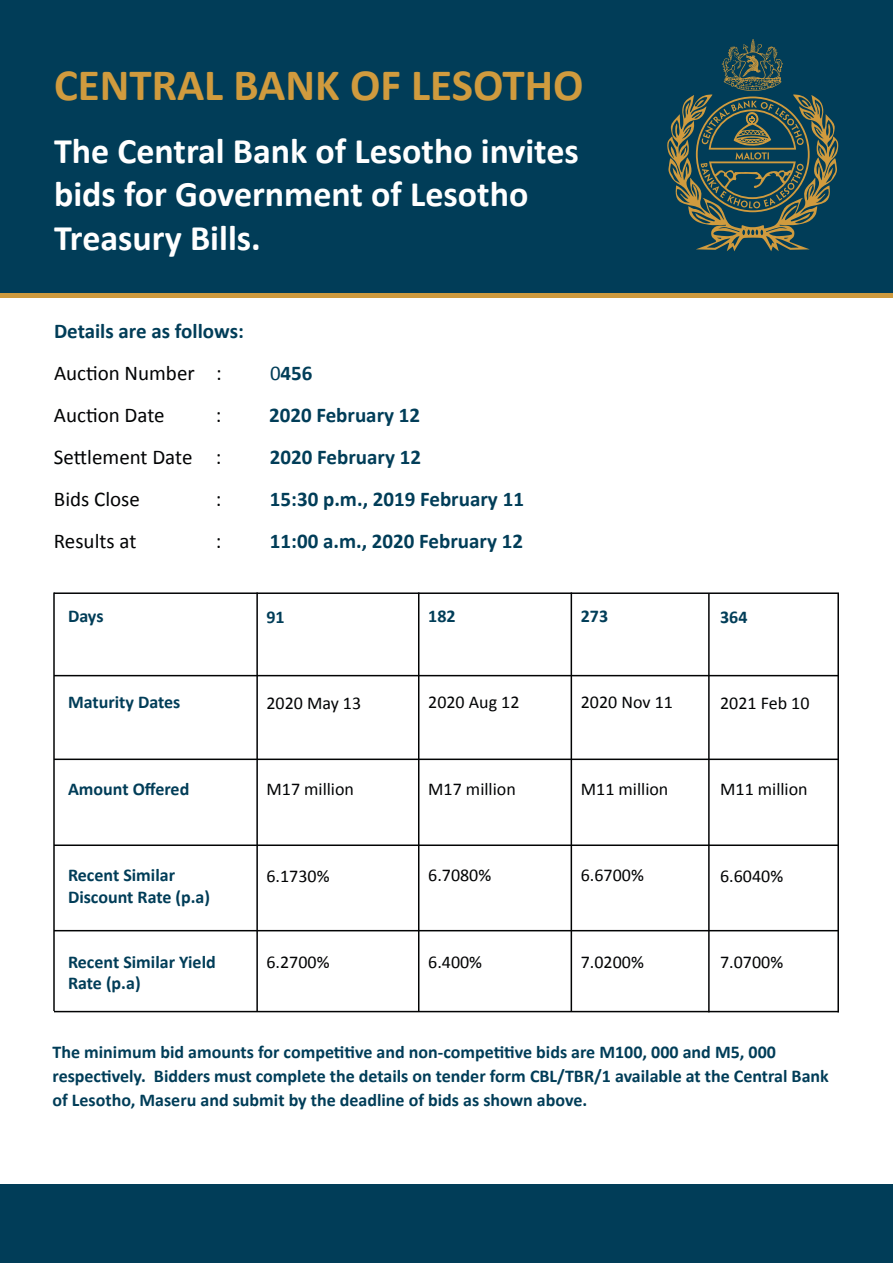
<style>
.page{position:relative;width:893px;height:1263px;background:#fff}
.page>*{position:absolute;margin:0;border:0;box-sizing:border-box;transform-origin:0 0}
.t1{font:700 45px "Calibri";color:#d09b3e}
.t2{font:700 36px/43.2px "Calibri";color:#fff}
.t3{font:700 21px "Calibri";color:#013d58}
.t4{font:21px "Calibri";color:#020304}
.t5{font:700 18px/24px "Calibri";color:#013d58}
.t6{font:18px "Calibri";color:#020304}
.s1{font-weight:400}
</style>
<div class="page">
<div style="left:0;top:0;width:893px;height:293px;background:#013d58"></div>
<svg style="left:667px;top:39px;width:172px;height:212px"></svg>
<div style="left:0;top:293px;width:893px;height:5px;background:#ce9a3e"></div>
<hr style="left:54px;top:592px;width:785px;height:2px;background:#020304">
<hr style="left:54px;top:675px;width:784px;height:1px;background:#020304">
<hr style="left:54px;top:758px;width:785px;height:2px;background:#020304">
<hr style="left:54px;top:844px;width:785px;height:2px;background:#020304">
<hr style="left:54px;top:930px;width:785px;height:1px;background:#020304">
<hr style="left:54px;top:1011px;width:785px;height:1px;background:#020304">
<hr style="left:53px;top:592px;width:2px;height:419px;background:#020304">
<hr style="left:256px;top:592px;width:2px;height:419px;background:#020304">
<hr style="left:418px;top:592px;width:1px;height:419px;background:#020304">
<hr style="left:571px;top:592px;width:1px;height:419px;background:#020304">
<hr style="left:708px;top:594px;width:2px;height:418px;background:#020304">
<hr style="left:837px;top:594px;width:2px;height:418px;background:#020304">
<div style="left:0;top:1184px;width:893px;height:79px;background:#013d58"></div>
<h1 class="t1" style="left:54px;top:57px;width:531px">CENTRAL BANK OF LESOTHO</h1>
<h2 class="t2" style="left:54px;top:128px;width:526px">The Central Bank of Lesotho invites bids for Government of Lesotho<br>Treasury Bills.</h2>
<p class="t3" style="left:54px;top:317px;width:191px">Details are as follows:</p>
<p class="t4" style="left:54px;top:359px;width:169px">Auction Number :</p>
<p class="t3" style="left:270px;top:359px;width:44px"><span class="s1">0</span>456</p>
<p class="t4" style="left:54px;top:401px;width:112px">Auction Date</p>
<p class="t4" style="left:216px;top:401px;width:7px">:</p>
<p class="t3" style="left:269px;top:401px;width:153px">2020 February 12</p>
<p class="t4" style="left:54px;top:443px;width:169px">Settlement Date :</p>
<p class="t3" style="left:270px;top:443px;width:153px">2020 February 12</p>
<p class="t4" style="left:54px;top:485px;width:87px">Bids Close</p>
<p class="t4" style="left:216px;top:485px;width:7px">:</p>
<p class="t3" style="left:270px;top:485px;width:255px">15:30 p.m., 2019 February 11</p>
<p class="t4" style="left:54px;top:527px;width:84px">Results at</p>
<p class="t4" style="left:216px;top:527px;width:7px">:</p>
<p class="t3" style="left:270px;top:527px;width:255px">11:00 a.m., 2020 February 12</p>
<p class="t5" style="left:68px;top:603px;width:37px">Days</p>
<p class="t5" style="left:266px;top:604px;width:20px">91</p>
<p class="t5" style="left:428px;top:603px;width:29px">182</p>
<p class="t5" style="left:581px;top:603px;width:29px">273</p>
<p class="t5" style="left:720px;top:604px;width:29px">364</p>
<p class="t5" style="left:68px;top:689px;width:114px">Maturity Dates</p>
<p class="t6" style="left:266px;top:692px;width:96px">2020 May 13</p>
<p class="t6" style="left:428px;top:691px;width:93px">2020 Aug 12</p>
<p class="t6" style="left:581px;top:691px;width:94px">2020 Nov 11</p>
<p class="t6" style="left:720px;top:692px;width:91px">2021 Feb 10</p>
<p class="t5" style="left:68px;top:776px;width:123px">Amount Offered</p>
<p class="t6" style="left:266px;top:778px;width:89px">M17 million</p>
<p class="t6" style="left:428px;top:777px;width:89px">M17 million</p>
<p class="t6" style="left:581px;top:777px;width:89px">M11 million</p>
<p class="t6" style="left:720px;top:778px;width:89px">M11 million</p>
<p class="t5" style="left:68px;top:863px;width:144px;line-height:21.6px">Recent Similar<br>Discount Rate (p.a)</p>
<p class="t6" style="left:266px;top:865px;width:65px">6.1730%</p>
<p class="t6" style="left:428px;top:864px;width:65px">6.7080%</p>
<p class="t6" style="left:581px;top:864px;width:65px">6.6700%</p>
<p class="t6" style="left:720px;top:865px;width:65px">6.6040%</p>
<p class="t5" style="left:68px;top:950px;width:149px;line-height:21.6px">Recent Similar Yield<br>Rate (p.a)</p>
<p class="t6" style="left:266px;top:951px;width:65px">6.2700%</p>
<p class="t6" style="left:428px;top:950px;width:55px">6.400%</p>
<p class="t6" style="left:581px;top:950px;width:65px">7.0200%</p>
<p class="t6" style="left:720px;top:951px;width:65px">7.0700%</p>
<p class="t5" style="left:52px;top:1039px;width:778px">The minimum bid amounts for competitive and non-competitive bids are M100, 000 and M5, 000 respectively. Bidders must complete the details on tender form CBL/TBR/1 available at the Central Bank of Lesotho, Maseru and submit by the deadline of bids as shown above.</p>
</div>
